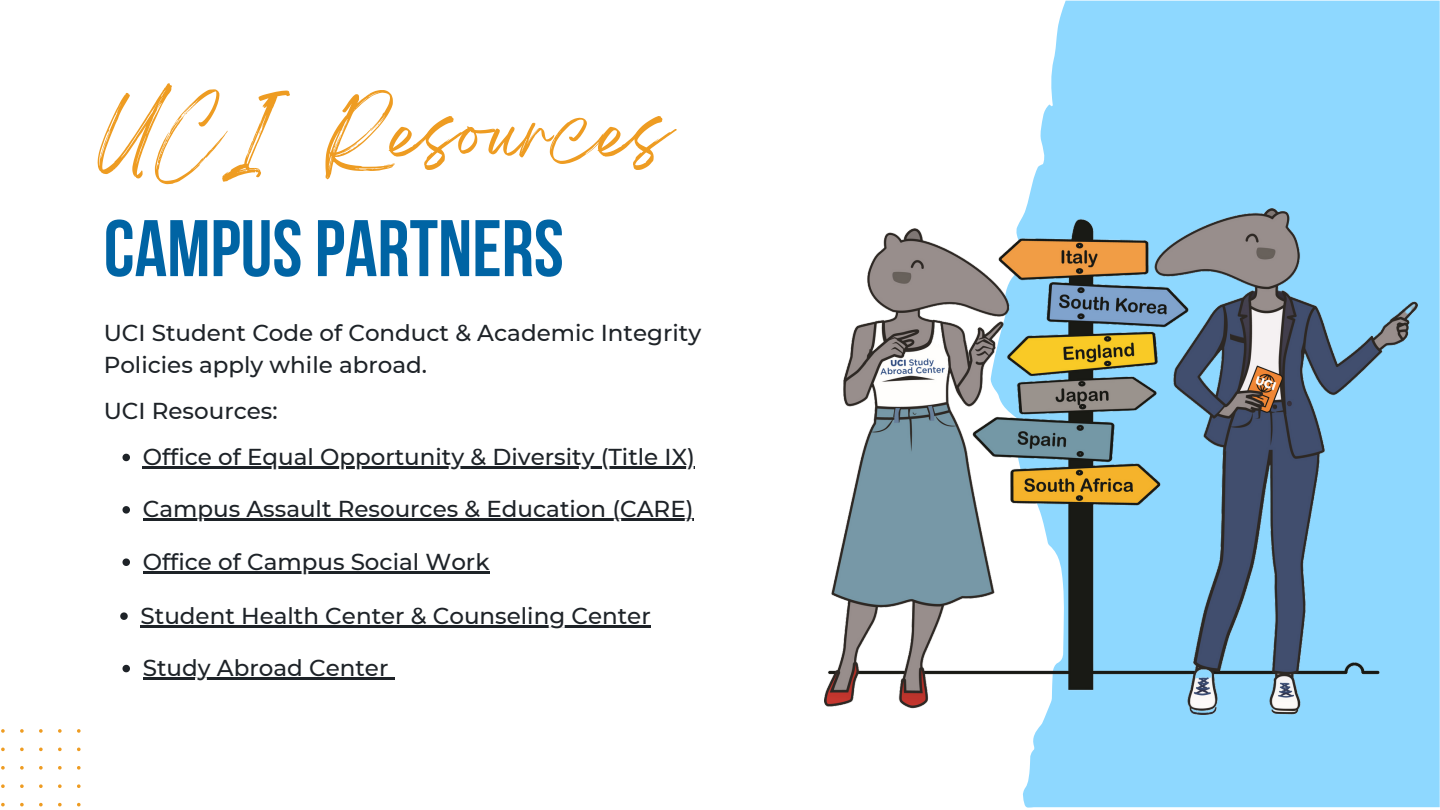
<style>
.page{position:relative;width:1440px;height:810px;background:#fff}
.page>*{position:absolute;margin:0;border:0;box-sizing:border-box;transform-origin:0 0}
.t1{font:700 80px "Bebas Neue";color:#0064a4}
.t2{font:67.1px "Breathing";color:#ee9c22}
.t3{font:500 23px/31.5px "Montserrat";color:#1e2328}
</style>
<div class="page">
<div style="left:1023px;top:1px;width:417px;height:807px;background:#8ed8ff"></div>
<svg style="left:1px;top:729px;width:80px;height:78px"></svg>
<img style="left:825px;top:209px;width:593px;height:506px">
<svg style="left:122px;top:454px;width:8px;height:7px"></svg>
<hr style="left:143px;top:466px;width:552px;height:3px;background:#1e2328">
<svg style="left:122px;top:506px;width:8px;height:8px"></svg>
<hr style="left:143px;top:519px;width:551px;height:2px;background:#1e2328">
<svg style="left:122px;top:558px;width:8px;height:8px"></svg>
<hr style="left:143px;top:571px;width:347px;height:2px;background:#1e2328">
<svg style="left:120px;top:612px;width:8px;height:8px"></svg>
<hr style="left:141px;top:625px;width:510px;height:2px;background:#1e2328">
<svg style="left:122px;top:665px;width:8px;height:7px"></svg>
<hr style="left:143px;top:678px;width:245px;height:2px;background:#1e2328">
<svg style="left:388px;top:678px;width:7px;height:2px"></svg>
<p class="t2" style="left:98px;top:113px;width:575px">UCI Resources</p>
<p class="t1" style="left:104px;top:216px;width:462px">CAMPUSPARTNERS</p>
<p class="t3" style="left:104px;top:317px;width:599px">UCI Student Code of Conduct &amp; Academic Integrity<br>Policies apply while abroad.</p>
<p class="t3" style="left:104px;top:395px;width:175px">UCI Resources:</p>
<p class="t3" style="left:143px;top:441px;width:554px">Office of Equal Opportunity &amp; Diversity (Title IX)</p>
<p class="t3" style="left:143px;top:493px;width:552px">Campus Assault Resources &amp; Education (CARE)</p>
<p class="t3" style="left:143px;top:546px;width:348px">Office of Campus Social Work</p>
<p class="t3" style="left:141px;top:600px;width:512px">Student Health Center &amp; Counseling Center</p>
<p class="t3" style="left:143px;top:652px;width:247px">Study Abroad Center</p>
</div>
